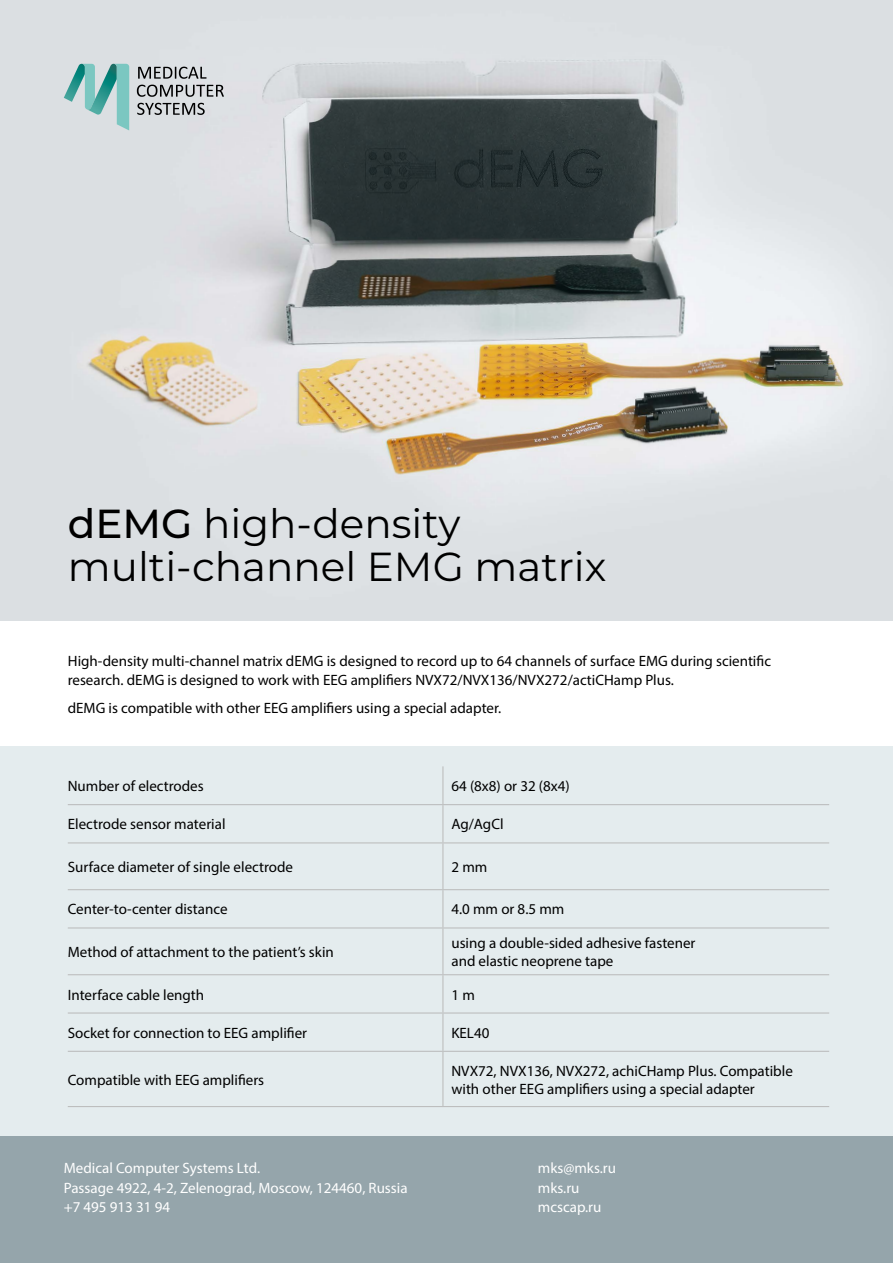
<style>
.page{position:relative;width:893px;height:1263px;background:#fff}
.page>*{position:absolute;margin:0;border:0;box-sizing:border-box;transform-origin:0 0}
.t1{font:40.5px/43.5px "Montserrat";color:#000}
.t2{font:15px/18px "Myriad Pro";color:#000}
.t3{font:15px/19.5px "Myriad Pro";color:#fff}
.s1{font-weight:500}
</style>
<div class="page">
<img style="left:0;top:0;width:893px;height:621px">
<div style="left:0;top:746px;width:893px;height:390px;background:#e4ecee"></div>
<svg style="left:64px;top:64px;width:65px;height:66px;background:#99c7c5"></svg>
<svg style="left:137px;top:67px;width:87px;height:30px;background:#a8aaad"></svg>
<svg style="left:137px;top:103px;width:68px;height:12px"></svg>
<div style="left:0;top:1136px;width:893px;height:127px;background:#95a5ab"></div>
<hr style="left:442px;top:766px;width:1px;height:38px;background:#bbbcbc">
<hr style="left:442px;top:805px;width:1px;height:37px;background:#bbbcbc">
<hr style="left:442px;top:843px;width:1px;height:46px;background:#bbbcbc">
<hr style="left:442px;top:890px;width:1px;height:37px;background:#bbbcbc">
<hr style="left:442px;top:928px;width:1px;height:46px;background:#bbbcbc">
<hr style="left:442px;top:975px;width:1px;height:37px;background:#bbbcbc">
<hr style="left:442px;top:1013px;width:1px;height:38px;background:#bbbcbc">
<hr style="left:442px;top:1052px;width:1px;height:54px;background:#bbbcbc">
<hr style="left:68px;top:804px;width:375px;height:1px;background:#bbbcbc">
<hr style="left:443px;top:804px;width:386px;height:1px;background:#bbbcbc">
<hr style="left:68px;top:842px;width:375px;height:1px;background:#bbbcbc">
<hr style="left:443px;top:842px;width:386px;height:1px;background:#bbbcbc">
<hr style="left:68px;top:889px;width:375px;height:1px;background:#bbbcbc">
<hr style="left:443px;top:889px;width:386px;height:1px;background:#bbbcbc">
<hr style="left:68px;top:927px;width:375px;height:1px;background:#bbbcbc">
<hr style="left:443px;top:927px;width:386px;height:1px;background:#bbbcbc">
<hr style="left:68px;top:974px;width:375px;height:1px;background:#bbbcbc">
<hr style="left:443px;top:974px;width:386px;height:1px;background:#bbbcbc">
<hr style="left:68px;top:1012px;width:375px;height:1px;background:#bbbcbc">
<hr style="left:443px;top:1012px;width:386px;height:1px;background:#bbbcbc">
<hr style="left:68px;top:1051px;width:375px;height:1px;background:#bbbcbc">
<hr style="left:443px;top:1051px;width:386px;height:1px;background:#bbbcbc">
<hr style="left:68px;top:1106px;width:375px;height:1px;background:#bbbcbc">
<hr style="left:443px;top:1106px;width:386px;height:1px;background:#bbbcbc">
<h1 class="t1" style="left:68px;top:500px;width:540px"><span class="s1">dEMG</span> high-density multi-channel EMG matrix</h1>
<p class="t2" style="left:68px;top:651px;width:705px;line-height:19.5px">High-density multi-channel matrix dEMG is designed to record up to 64 channels of surface EMG during scientific research. dEMG is designed to work with EEG amplifiers NVX72/NVX136/NVX272/actiCHamp Plus.</p>
<p class="t2" style="left:68px;top:699px;width:435px">dEMG is compatible with other EEG amplifiers using a special adapter.</p>
<p class="t2" style="left:68px;top:777px;width:137px">Number of electrodes</p>
<p class="t2" style="left:451px;top:777px;width:120px">64 (8x8) or 32 (8x4)</p>
<p class="t2" style="left:68px;top:815px;width:159px">Electrode sensor material</p>
<p class="t2" style="left:451px;top:815px;width:54px">Ag/AgCl</p>
<p class="t2" style="left:68px;top:858px;width:227px">Surface diameter of single electrode</p>
<p class="t2" style="left:451px;top:858px;width:37px">2 mm</p>
<p class="t2" style="left:68px;top:900px;width:161px">Center-to-center distance</p>
<p class="t2" style="left:451px;top:900px;width:114px">4.0 mm or 8.5 mm</p>
<p class="t2" style="left:68px;top:943px;width:268px">Method of attachment to the patient’s skin</p>
<p class="t2" style="left:451px;top:934px;width:246px">using a double-sided adhesive fastener and elastic neoprene tape</p>
<p class="t2" style="left:68px;top:985px;width:138px">Interface cable length</p>
<p class="t2" style="left:451px;top:985px;width:25px">1 m</p>
<p class="t2" style="left:68px;top:1023px;width:241px">Socket for connection to EEG amplifier</p>
<p class="t2" style="left:451px;top:1023px;width:39px">KEL40</p>
<p class="t2" style="left:68px;top:1070px;width:198px">Compatible with EEG amplifiers</p>
<p class="t2" style="left:451px;top:1061px;width:343px">NVX72, NVX136, NVX272, achiCHamp Plus. Compatible with other EEG amplifiers using a special adapter</p>
<p class="t3" style="left:64px;top:1158px;width:345px">Medical Computer Systems Ltd.<br>Passage 4922, 4-2, Zelenograd, Moscow, 124460, Russia +7 495 913 31 94</p>
<p class="t3" style="left:538px;top:1158px;width:80px">mks@mks.ru mks.ru mcscap.ru</p>
</div>
